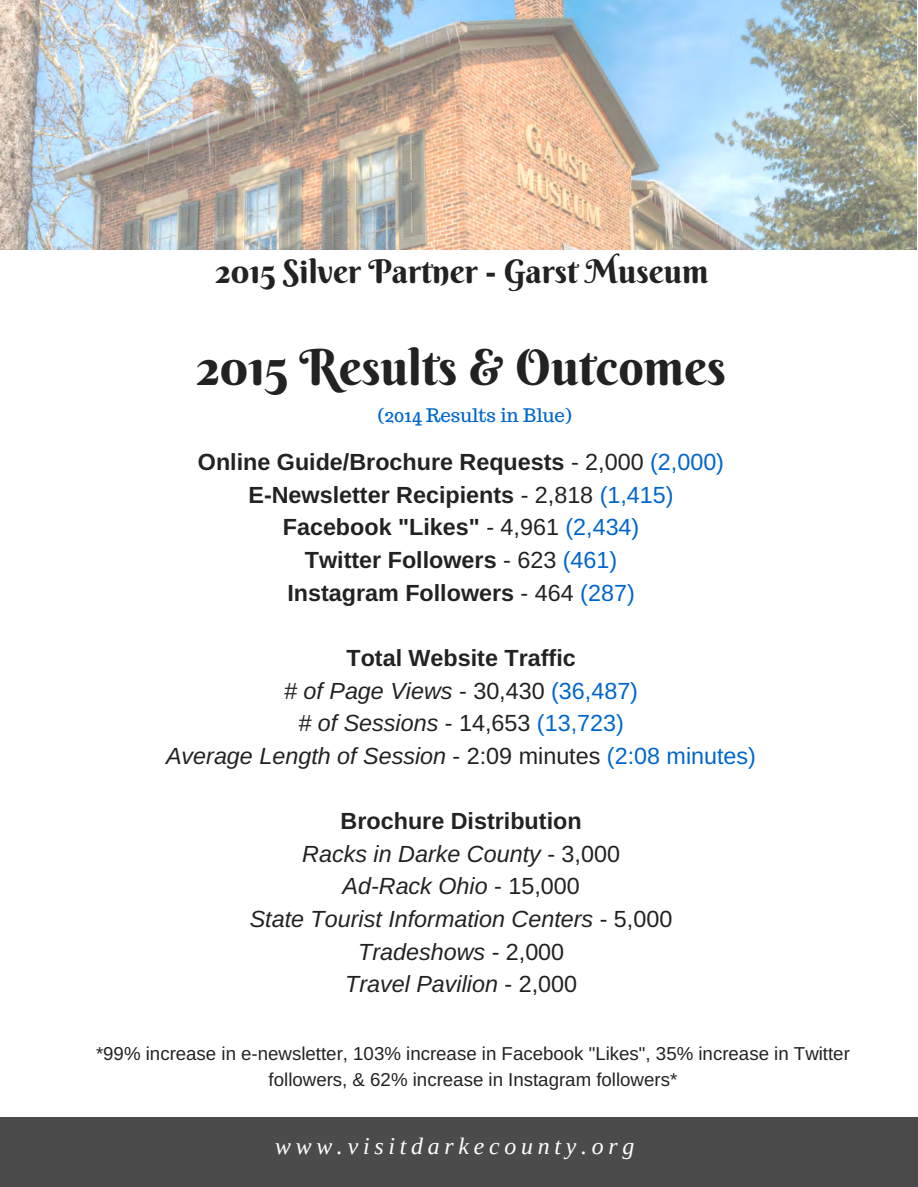
<style>
.page{position:relative;width:918px;height:1187px;background:#fff}
.page>*{position:absolute;margin:0;border:0;box-sizing:border-box;transform-origin:0 0}
.t1{font:49.8px "Berkshire Swash";color:#222}
.t2{font:32.7px "Berkshire Swash";color:#222}
.t3{font:italic 23.85px "Tinos";letter-spacing:.2em;color:#fff}
.t4{font:italic 23.4px/32.7px "Arimo";color:#222;text-align:center}
.t5{font:700 23.4px/32.7px "Arimo";color:#222;text-align:center}
.t6{font:18.75px/25.8px "Arimo";color:#222;text-align:center}
.t7{font:18.75px "Trocchi";color:#06c}
.s1{font-weight:400}
.s2{font-weight:400;color:#06c}
.s3{font-weight:700;font-style:normal}
.s4{font-style:normal}
.s5{font-style:normal;color:#06c}
</style>
<div class="page">
<div style="left:0;top:1117px;width:918px;height:69px;background:#4b4b4b"></div>
<img style="left:0;top:0;width:917px;height:249px">
<h2 class="t2" style="left:216px;top:251px;width:494px">2015 Silver Partner - Garst Museum</h2>
<h1 class="t1" style="left:197px;top:336px;width:530px">2015 Results &amp; Outcomes</h1>
<p class="t7" style="left:378px;top:402px;width:195px">(2014 Results in Blue)</p>
<p class="t5" style="left:198px;top:445px;width:528px">Online Guide/Brochure Requests <span class="s1">- 2,000</span> <span class="s2">(2,000)<br></span>E-Newsletter Recipients <span class="s1">- 2,818</span> <span class="s2">(1,415)<br></span>Facebook "Likes" <span class="s1">- 4,961</span> <span class="s2">(2,434)<br></span>Twitter Followers <span class="s1">- 623</span> <span class="s2">(461)<br></span>Instagram Followers <span class="s1">- 464</span> <span class="s2">(287)</span></p>
<p class="t4" style="left:166px;top:641px;width:591px"><span class="s3">Total Website Traffic<br></span># of Page Views <span class="s4">- 30,430</span> <span class="s5">(36,487)<br></span># of Sessions <span class="s4">- 14,653</span> <span class="s5">(13,723)<br></span>Average Length of Session <span class="s4">- 2:09 minutes</span> <span class="s5">(2:08 minutes)</span></p>
<p class="t4" style="left:250px;top:804px;width:424px"><span class="s3">Brochure Distribution<br></span>Racks in Darke County <span class="s4">- 3,000<br></span>Ad-Rack Ohio <span class="s4">- 15,000<br></span>State Tourist Information Centers <span class="s4">- 5,000<br></span>Tradeshows <span class="s4">- 2,000<br></span>Travel Pavilion <span class="s4">- 2,000</span></p>
<p class="t6" style="left:96px;top:1040px;width:755px">*99% increase in e-newsletter, 103% increase in Facebook "Likes", 35% increase in Twitter followers, &amp; 62% increase in Instagram followers*</p>
<p class="t3" style="left:275px;top:1132px;width:361px">www.visitdarkecounty.org</p>
</div>
